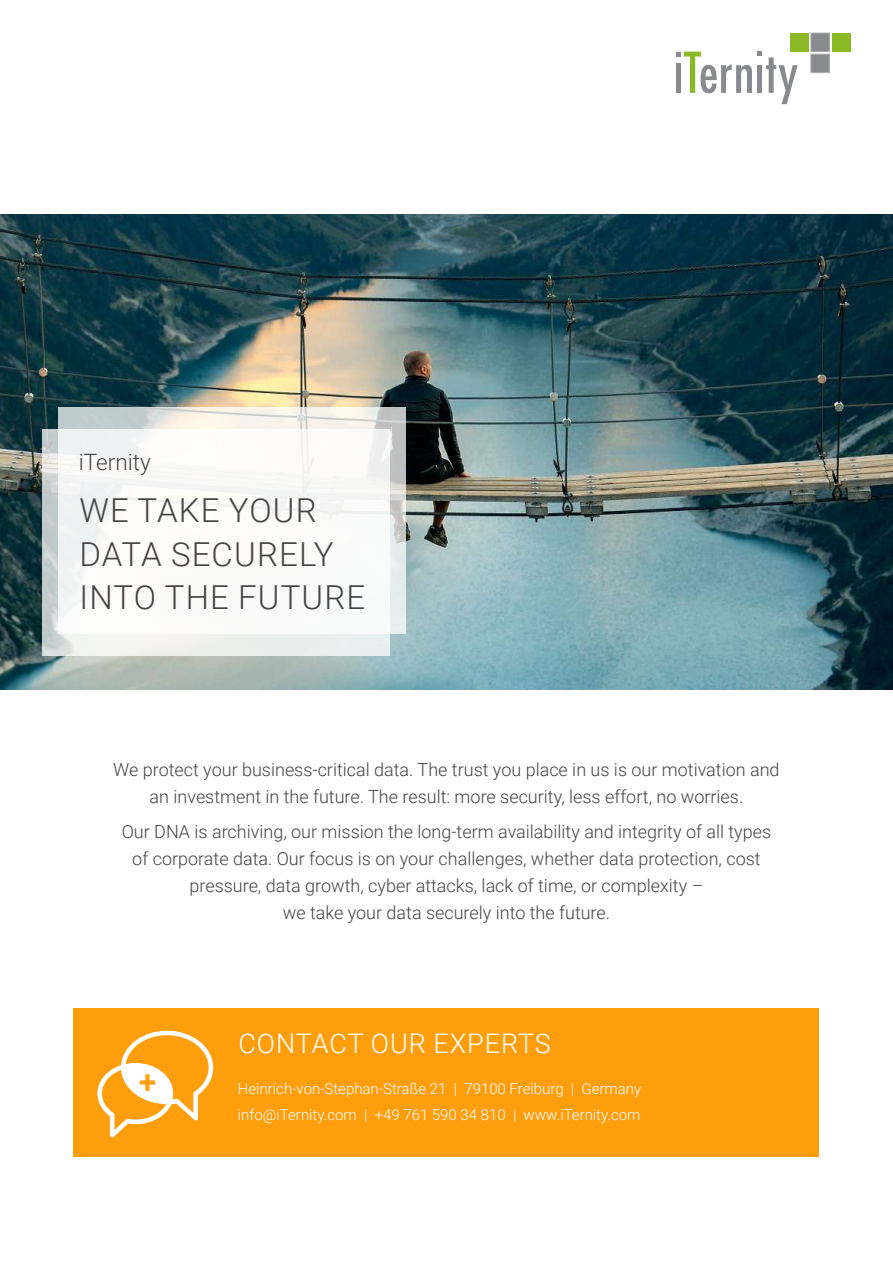
<style>
.page{position:relative;width:893px;height:1263px;background:#fff}
.page>*{position:absolute;margin:0;border:0;box-sizing:border-box;transform-origin:0 0}
.t1{font:300 33px/43.5px "Roboto";letter-spacing:.035em;color:#444}
.t2{font:300 27px "Roboto";letter-spacing:.035em;color:#fff}
.t3{font:300 22.5px "Roboto";color:#444}
.t4{font:300 18px/27px "Roboto";color:#444;text-align:center}
.t5{font:300 15px/25.5px "Roboto";color:#fff}
</style>
<div class="page">
<svg style="left:676px;top:51px;width:122px;height:53px"></svg>
<div style="left:811px;top:33px;width:18px;height:19px;background:#898a8d"></div>
<div style="left:811px;top:33px;width:18px;height:19px;border:1px solid #acabab"></div>
<div style="left:790px;top:33px;width:18px;height:19px;background:#8ab925"></div>
<div style="left:832px;top:33px;width:18px;height:19px;background:#8ab925"></div>
<div style="left:811px;top:54px;width:18px;height:19px;background:#898a8d;border:1px solid #acabab"></div>
<img style="left:0;top:215px;width:893px;height:474px">
<div style="left:74px;top:1008px;width:745px;height:149px;background:#ff9e0d"></div>
<svg style="left:97px;top:1031px;width:116px;height:106px"></svg>
<svg style="left:43px;top:429px;width:347px;height:227px;fill:#eaeeec"></svg>
<div style="left:58px;top:407px;width:347px;height:227px;background:#fff"></div>
<p class="t3" style="left:79px;top:446px;width:73px">iTernity</p>
<h1 class="t1" style="left:80px;top:488px;width:287px">WE TAKE YOUR<br>DATA SECURELY<br>INTO THE FUTURE</h1>
<p class="t4" style="left:113px;top:755px;width:668px">We protect your business-critical data. The trust you place in us is our motivation and an investment in the future. The result: more security, less effort, no worries.</p>
<p class="t4" style="left:122px;top:818px;width:651px">Our DNA is archiving, our mission the long-term availability and integrity of all types of corporate data. Our focus is on your challenges, whether data protection, cost pressure, data growth, cyber attacks, lack of time, or complexity –<br>we take your data securely into the future.</p>
<h2 class="t2" style="left:238px;top:1025px;width:314px">CONTACT OUR EXPERTS</h2>
<p class="t5" style="left:238px;top:1075px;width:405px">Heinrich-von-Stephan-Straße 21 | 79100 Freiburg | Germany info@iTernity.com | +49 761 590 34 810 | www.iTernity.com</p>
</div>
